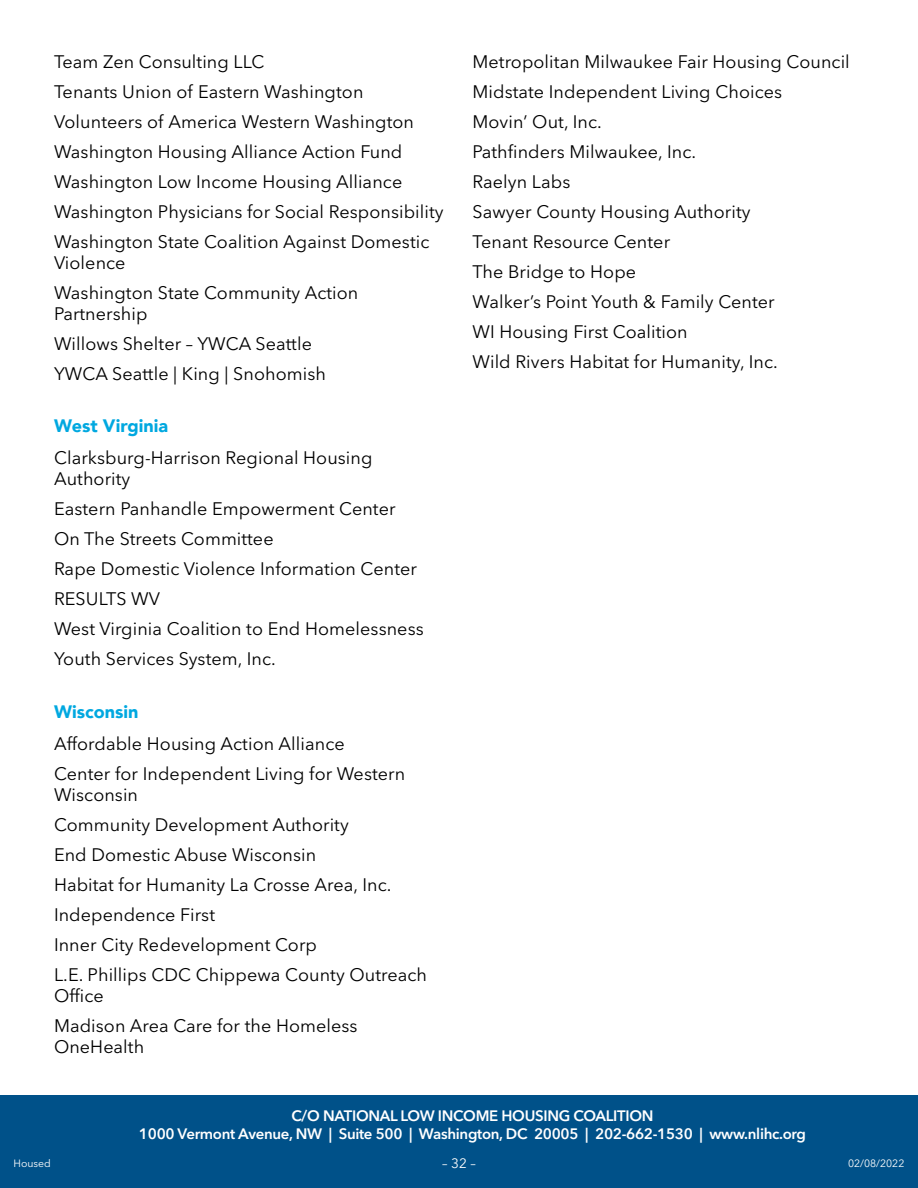
<style>
.page{position:relative;width:918px;height:1188px;background:#fff}
.page>*{position:absolute;margin:0;border:0;box-sizing:border-box;transform-origin:0 0}
.t1{font:18px/30px "Avenir Next LT Pro";letter-spacing:.005em;color:#000}
.t2{font:900 18px "Avenir";color:#00a8e0}
.t3{font:600 15px "Avenir Next LT Pro";letter-spacing:-.02em;color:#fff}
.t4{font:13.5px "Avenir Next LT Pro";color:#fff}
.t5{font:10.5px "Avenir Next LT Pro";color:#fff}
</style>
<div class="page">
<div style="left:0;top:1095px;width:918px;height:93px;background:#005189"></div>
<p class="t1" style="left:54px;top:46px;width:391px">Team Zen Consulting LLC<br>Tenants Union of Eastern Washington Volunteers of America Western Washington Washington Housing Alliance Action Fund Washington Low Income Housing Alliance Washington Physicians for Social Responsibility Washington State Coalition Against Domestic</p>
<p class="t1" style="left:54px;top:247px;width:306px">Violence<br>Washington State Community Action</p>
<p class="t1" style="left:54px;top:298px;width:273px">Partnership<br>Willows Shelter – YWCA Seattle<br>YWCA Seattle | King | Snohomish</p>
<p class="t2" style="left:54px;top:410px;width:116px">West Virginia</p>
<p class="t1" style="left:54px;top:448px;width:320px;line-height:21px">Clarksburg-Harrison Regional Housing<br>Authority</p>
<p class="t1" style="left:54px;top:494px;width:371px">Eastern Panhandle Empowerment Center<br>On The Streets Committee<br>Rape Domestic Violence Information Center<br>RESULTS WV<br>West Virginia Coalition to End Homelessness<br>Youth Services System, Inc.</p>
<p class="t2" style="left:54px;top:696px;width:86px">Wisconsin</p>
<p class="t1" style="left:54px;top:729px;width:353px">Affordable Housing Action Alliance<br>Center for Independent Living for Western</p>
<p class="t1" style="left:54px;top:780px;width:375px">Wisconsin<br>Community Development Authority<br>End Domestic Abuse Wisconsin<br>Habitat for Humanity La Crosse Area, Inc.<br>Independence First<br>Inner City Redevelopment Corp<br>L.E. Phillips CDC Chippewa County Outreach</p>
<p class="t1" style="left:54px;top:981px;width:305px">Office<br>Madison Area Care for the Homeless</p>
<p class="t1" style="left:54px;top:1032px;width:92px">OneHealth</p>
<p class="t1" style="left:472px;top:46px;width:379px">Metropolitan Milwaukee Fair Housing Council<br>Midstate Independent Living Choices<br>Movin’ Out, Inc.<br>Pathfinders Milwaukee, Inc.<br>Raelyn Labs<br>Sawyer County Housing Authority<br>Tenant Resource Center<br>The Bridge to Hope<br>Walker’s Point Youth &amp; Family Center<br>WI Housing First Coalition<br>Wild Rivers Habitat for Humanity, Inc.</p>
<p class="t3" style="left:292px;top:1107px;width:363px">C/O NATIONAL LOW INCOME HOUSING COALITION</p>
<p class="t3" style="left:139px;top:1124px;width:669px">1000 Vermont Avenue, NW | Suite 500 | Washington, DC 20005 | 202-662-1530 | www.nlihc.org</p>
<p class="t5" style="left:14px;top:1157px;width:39px">Housed</p>
<p class="t4" style="left:442px;top:1155px;width:35px">– 32 –</p>
<p class="t5" style="left:848px;top:1157px;width:58px">02/08/2022</p>
</div>
